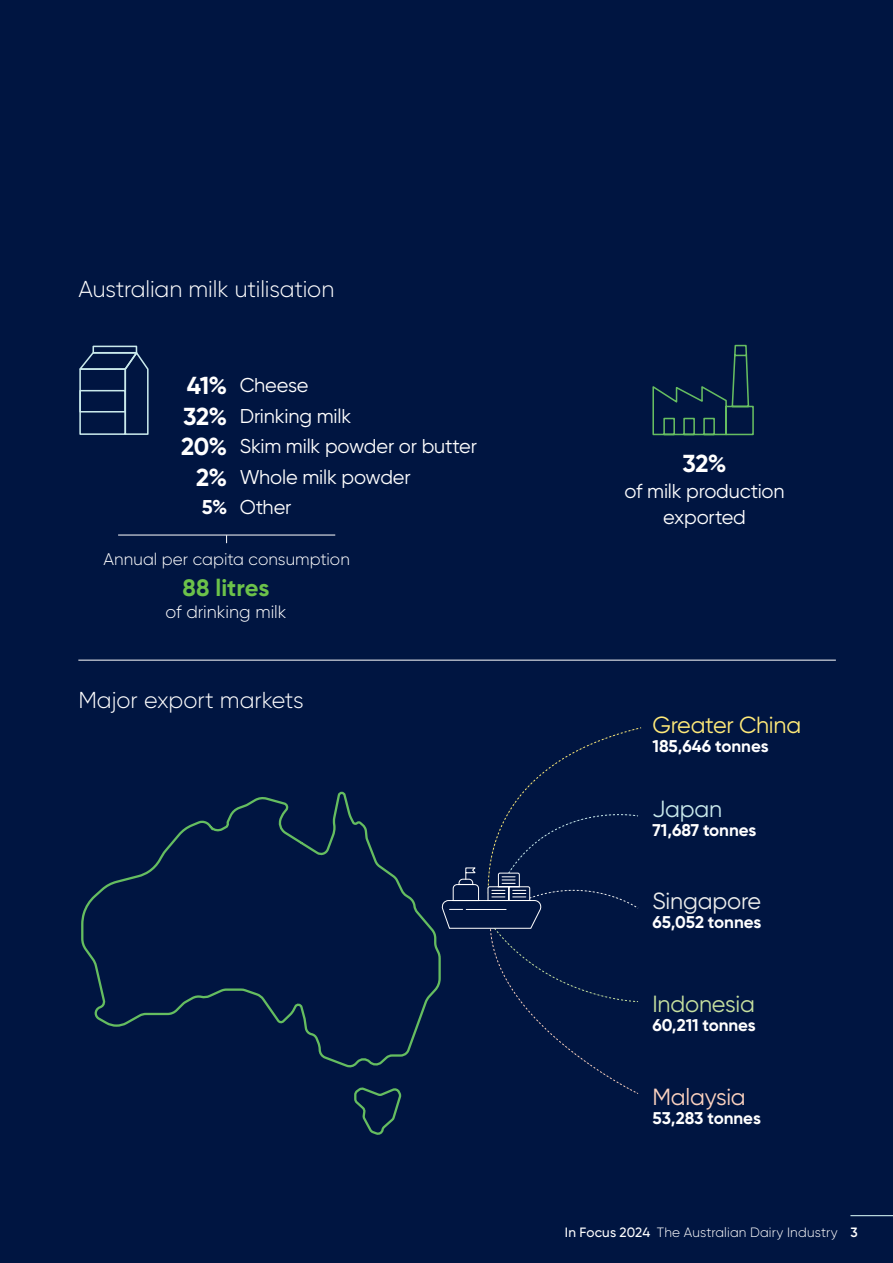
<style>
.page{position:relative;width:893px;height:1263px;background:#001541}
.page>*{position:absolute;margin:0;border:0;box-sizing:border-box;transform-origin:0 0}
.t1{font:700 24.6px "Gilroy";color:#fff}
.t2{font:700 23.7px "Gilroy";color:#6cc24a}
.t3{font:23.4px "Gilroy";letter-spacing:-.01em;color:#ffea79}
.t4{font:23.4px "Gilroy";letter-spacing:-.01em;color:#ecedec}
.t5{font:23.4px "Gilroy";letter-spacing:-.01em;color:#c6e09f}
.t6{font:23.4px "Gilroy";letter-spacing:-.01em;color:#fcd2bf}
.t7{font:23.4px "Gilroy";letter-spacing:-.01em;color:#c9e9eb}
.t8{font:300 23.1px "Gilroy";letter-spacing:-.005em;color:#fff}
.t9{font:19.95px/26.2px "Gilroy";letter-spacing:-.01em;color:#fff;text-align:center}
.t10{font:300 17.7px "Gilroy";color:#fff}
.t11{font:700 16.95px "Gilroy";letter-spacing:-.005em;color:#fff}
.t12{font:300 16.95px "Gilroy";color:#fff}
.t13{font:300 13.5px "Gilroy";letter-spacing:.01em;color:#fff}
.s1{font-weight:700;font-size:24.6px}
.s2{font-weight:700}
.s3{font-weight:500}
.s4{font-weight:600}
</style>
<div class="page">
<svg style="left:79px;top:350px;width:70px;height:85px"></svg>
<div style="left:92px;top:346px;width:45px;height:7px;border:2px solid #c9e9eb"></div>
<div style="left:79px;top:390px;width:47px;height:22px;border:2px solid #c9e9eb"></div>
<hr style="left:78px;top:660px;width:758px;height:1px;background:#fff">
<svg style="left:81px;top:791px;width:361px;height:277px"></svg>
<svg style="left:354px;top:1087px;width:48px;height:47px"></svg>
<hr style="left:118px;top:535px;width:217px;height:1px;background:#fff">
<svg style="left:652px;top:344px;width:102px;height:92px"></svg>
<svg style="left:442px;top:727px;width:199px;height:367px"></svg>
<hr style="left:850px;top:1215px;width:43px;height:1px;background:#c9e9eb">
<p class="t8" style="left:78px;top:274px;width:257px">Australian milk utilisation</p>
<p class="t9" style="left:187px;top:372px;width:123px"><span class="s1">41%</span> Cheese</p>
<p class="t9" style="left:183px;top:402px;width:169px"><span class="s1">32%</span> Drinking milk</p>
<p class="t9" style="left:181px;top:433px;width:297px"><span class="s1">20%</span> Skim milk powder or butter</p>
<p class="t9" style="left:196px;top:463px;width:216px"><span class="s1">2%</span> Whole milk powder</p>
<p class="t9" style="left:202px;top:494px;width:91px"><span class="s2">5%</span> Other</p>
<p class="t12" style="left:103px;top:548px;width:248px">Annual per capita consumption</p>
<p class="t2" style="left:182px;top:573px;width:89px">88 litres</p>
<p class="t10" style="left:165px;top:601px;width:122px">of drinking milk</p>
<p class="t8" style="left:78px;top:686px;width:227px">Major export markets</p>
<p class="t1" style="left:682px;top:448px;width:46px">32%</p>
<p class="t9" style="left:625px;top:478px;width:161px">of milk production exported</p>
<p class="t3" style="left:652px;top:710px;width:150px">Greater China</p>
<p class="t11" style="left:652px;top:735px;width:118px">185,646 tonnes</p>
<p class="t7" style="left:652px;top:795px;width:71px">Japan</p>
<p class="t11" style="left:652px;top:820px;width:105px">71,687 tonnes</p>
<p class="t4" style="left:652px;top:886px;width:110px">Singapore</p>
<p class="t11" style="left:652px;top:911px;width:110px">65,052 tonnes</p>
<p class="t5" style="left:652px;top:990px;width:104px">Indonesia</p>
<p class="t11" style="left:652px;top:1015px;width:105px">60,211 tonnes</p>
<p class="t6" style="left:652px;top:1083px;width:95px">Malaysia</p>
<p class="t11" style="left:652px;top:1108px;width:110px">53,283 tonnes</p>
<p class="t13" style="left:565px;top:1224px;width:294px"><span class="s3">In Focus 2024</span> The Australian Dairy Industry <span class="s4">3</span></p>
</div>
